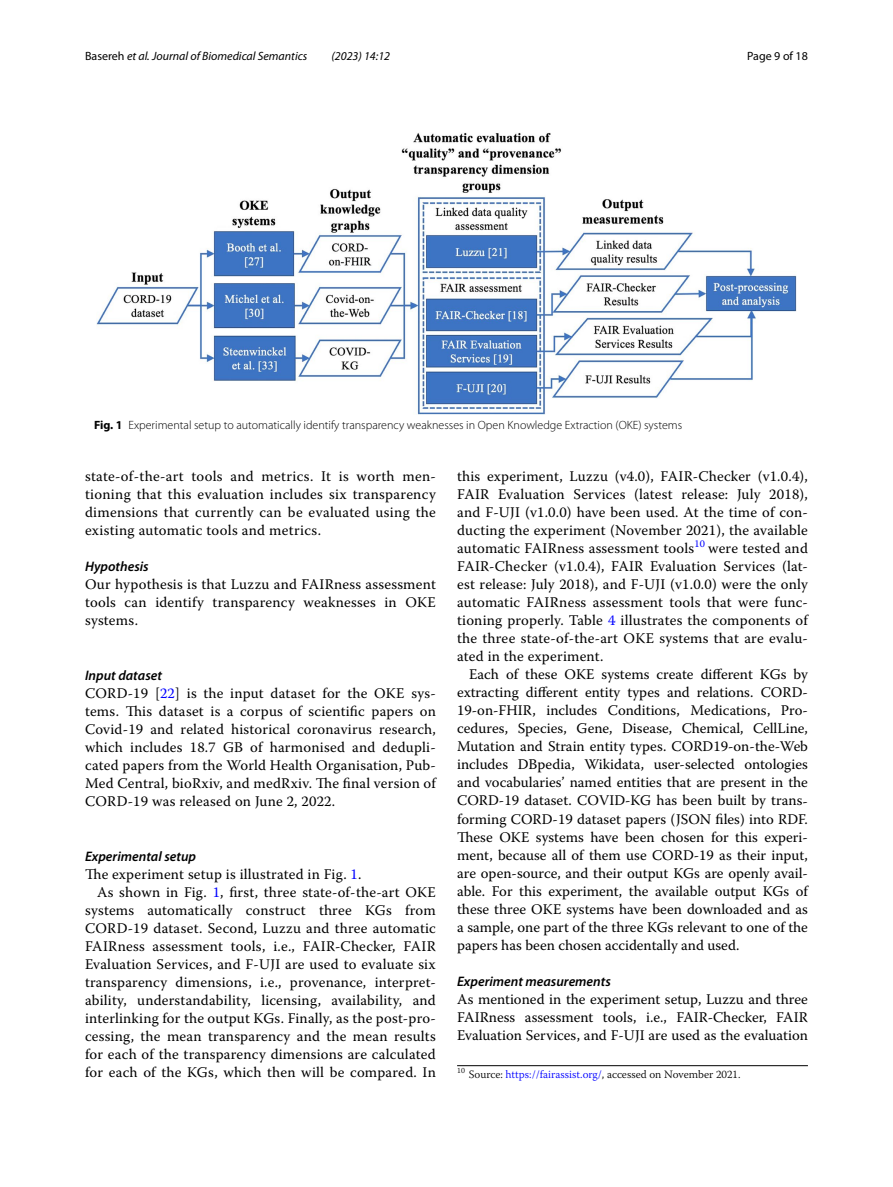
<style>
.page{position:relative;width:893px;height:1187px;background:#fff}
.page>*{position:absolute;margin:0;border:0;box-sizing:border-box;transform-origin:0 0}
.t1{font:14.7px/18px "Warnock Pro";letter-spacing:.015em;color:#000;text-align:justify}
.t2{font:italic 600 13.8px "Myriad Pro";color:#000}
.t3{font:300 12px "Myriad Pro";color:#000}
.t4{font:italic 12px "Myriad Pro";color:#000}
.t5{font:12px "Myriad Pro";color:#000}
.t6{font:300 11.25px "Warnock Pro";color:#000}
.s1{font-style:normal}
.s2{font-weight:700}
.s3{color:#00f}
</style>
<div class="page">
<img style="left:96px;top:133px;width:701px;height:281px">
<hr style="left:457px;top:1065px;width:351px;height:1px;background:#000">
<p class="t4" style="left:85px;top:48px;width:224px"><span class="s1">Basereh</span> et al. Journal of Biomedical Semantics</p>
<p class="t4" style="left:331px;top:48px;width:60px">(2023) 14:12</p>
<p class="t5" style="left:747px;top:49px;width:62px">Page 9 of 18</p>
<p class="t3" style="left:94px;top:418px;width:590px"><span class="s2">Fig. 1</span> Experimental setup to automatically identify transparency weaknesses in Open Knowledge Extraction (OKE) systems</p>
<p class="t1" style="left:85px;top:467px;width:352px">state-of-the-art tools and metrics. It is worth men&shy;tioning that this evaluation includes six transparency dimensions that currently can be evaluated using the existing automatic tools and metrics.</p>
<p class="t2" style="left:85px;top:558px;width:65px">Hypothesis</p>
<p class="t1" style="left:85px;top:575px;width:352px">Our hypothesis is that Luzzu and FAIRness assessment tools can identify transparency weaknesses in OKE systems.</p>
<p class="t2" style="left:85px;top:666px;width:78px">Input dataset</p>
<p class="t1" style="left:85px;top:684px;width:352px">CORD-19 [<span class="s3">22</span>] is the input dataset for the OKE sys&shy;tems. This dataset is a corpus of scientific papers on Covid-19 and related historical coronavirus research, which includes 18.7 GB of harmonised and dedupli&shy;cated papers from the World Health Organisation, Pub-Med Central, bioRxiv, and medRxiv. The final version of CORD-19 was released on June 2, 2022.</p>
<p class="t2" style="left:85px;top:847px;width:113px">Experimental setup</p>
<p class="t1" style="left:85px;top:864px;width:278px">The experiment setup is illustrated in Fig. <span class="s3">1</span>.</p>
<p class="t1" style="left:97px;top:882px;width:340px">As shown in Fig. <span class="s3">1</span>, first, three state-of-the-art OKE</p>
<p class="t1" style="left:85px;top:900px;width:352px">systems automatically construct three KGs from</p>
<p class="t1" style="left:85px;top:918px;width:352px">CORD-19 dataset. Second, Luzzu and three automatic</p>
<p class="t1" style="left:85px;top:936px;width:352px">FAIRness assessment tools, i.e., FAIR-Checker, FAIR</p>
<p class="t1" style="left:85px;top:954px;width:352px">Evaluation Services, and F-UJI are used to evaluate six</p>
<p class="t1" style="left:85px;top:972px;width:352px">transparency dimensions, i.e., provenance, interpret-</p>
<p class="t1" style="left:85px;top:990px;width:352px">ability, understandability, licensing, availability, and</p>
<p class="t1" style="left:85px;top:1008px;width:352px">interlinking for the output KGs. Finally, as the post-pro-</p>
<p class="t1" style="left:85px;top:1026px;width:352px">cessing, the mean transparency and the mean results</p>
<p class="t1" style="left:85px;top:1044px;width:352px">for each of the transparency dimensions are calculated</p>
<p class="t1" style="left:85px;top:1062px;width:352px">for each of the KGs, which then will be compared. In</p>
<p class="t1" style="left:457px;top:467px;width:352px">this experiment, Luzzu (v4.0), FAIR-Checker (v1.0.4), FAIR Evaluation Services (latest release: July 2018), and F-UJI (v1.0.0) have been used. At the time of con&shy;ducting the experiment (November 2021), the available automatic FAIRness assessment tools<sup>10</sup> were tested and FAIR-Checker (v1.0.4), FAIR Evaluation Services (lat&shy;est release: July 2018), and F-UJI (v1.0.0) were the only automatic FAIRness assessment tools that were func&shy;tioning properly. Table <span class="s3">4</span> illustrates the components of the three state-of-the-art OKE systems that are evalu&shy;ated in the experiment.</p>
<p class="t1" style="left:457px;top:665px;width:352px;text-indent:12px">Each of these OKE systems create different KGs by extracting different entity types and relations. CORD-19-on-FHIR, includes Conditions, Medications, Pro&shy;cedures, Species, Gene, Disease, Chemical, CellLine, Mutation and Strain entity types. CORD19-on-the-Web includes DBpedia, Wikidata, user-selected ontologies and vocabularies’ named entities that are present in the CORD-19 dataset. COVID-KG has been built by trans&shy;forming CORD-19 dataset papers (JSON files) into RDF.<br>These OKE systems have been chosen for this experi&shy;ment, because all of them use CORD-19 as their input, are open-source, and their output KGs are openly avail&shy;able. For this experiment, the available output KGs of these three OKE systems have been downloaded and as a sample, one part of the three KGs relevant to one of the papers has been chosen accidentally and used.</p>
<p class="t2" style="left:457px;top:972px;width:155px">Experiment measurements</p>
<p class="t1" style="left:457px;top:989px;width:352px">As mentioned in the experiment setup, Luzzu and three FAIRness assessment tools, i.e., FAIR-Checker, FAIR Evaluation Services, and F-UJI are used as the evaluation</p>
<p class="t6" style="left:457px;top:1067px;width:285px"><sup>10</sup> Source: <span class="s3">https://fairassist.org/</span>, accessed on November 2021.</p>
</div>
